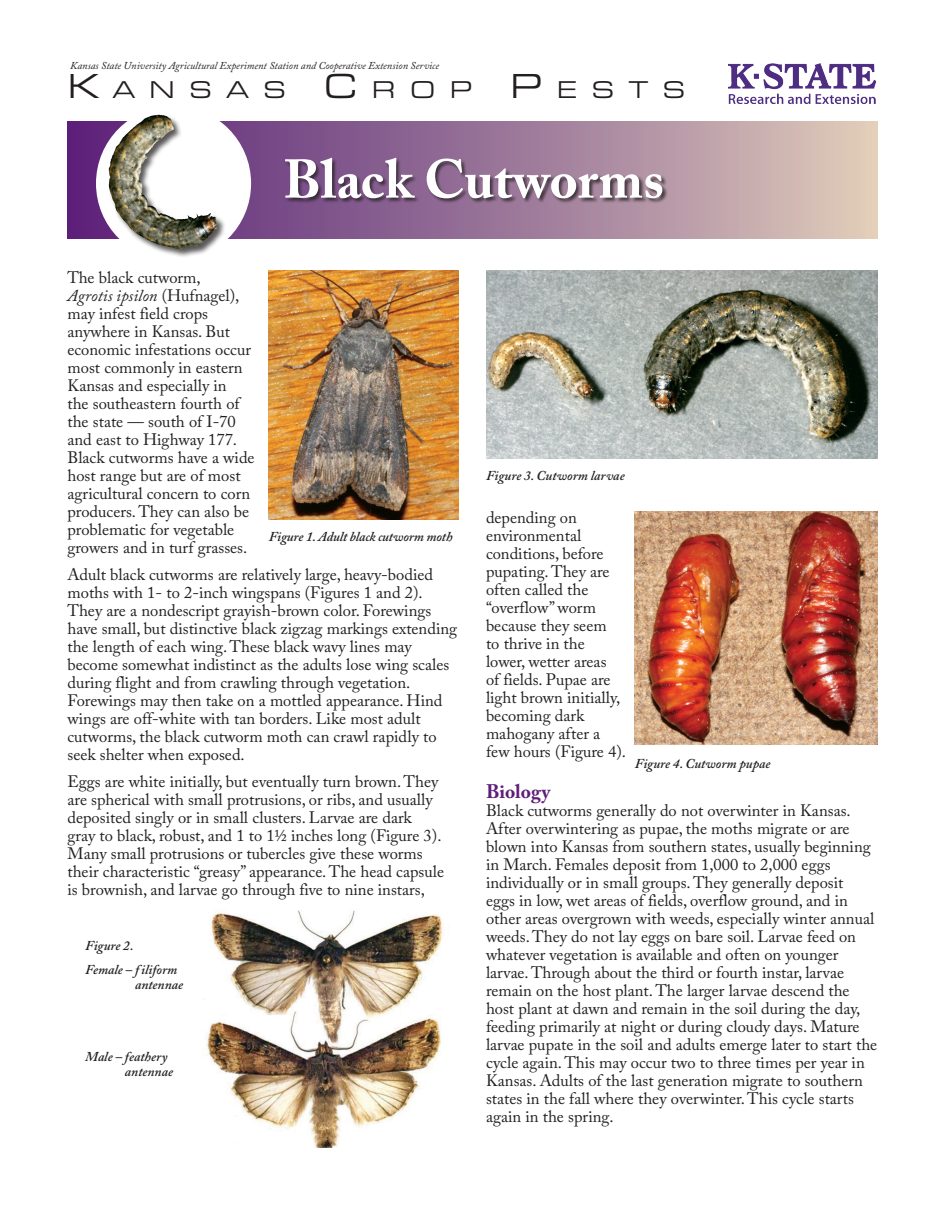
<style>
.page{position:relative;width:945px;height:1215px;background:#fff}
.page>*{position:absolute;margin:0;border:0;box-sizing:border-box;transform-origin:0 0}
.t1{font:700 54px "Adobe Caslon Pro";color:#fff}
.t2{font:25.2px "Eurostile Ext";letter-spacing:.57em;color:#231f20}
.Subheads{font:700 19.5px "Adobe Caslon Pro";color:#5d1e79}
.Body_Text{font:16.5px/18px "Adobe Caslon Pro";color:#231f20}
.Captions{font:italic 600 13.5px/15px "Adobe Caslon Pro";color:#231f20}
.Body_Text-2{font:italic 10.5px "Adobe Caslon Pro";color:#231f20}
.s1{font-size:36px}
.s2{font-style:italic}
</style>
<div class="page">
<svg style="left:68px;top:122px;width:810px;height:116px;background:#a6839e"></svg>
<div style="left:96px;top:106px;width:155px;height:155px;background:#fff;border-radius:50%"></div>
<div style="left:108px;top:114px;width:120px;height:144px;background:#231f20;opacity:.75"></div>
<img style="left:109px;top:115px;width:69px;height:134px">
<div style="left:285px;top:158px;width:383px;height:46px;background:#231f20;opacity:.75"></div>
<img style="left:728px;top:63px;width:148px;height:41px">
<img style="left:269px;top:270px;width:190px;height:250px">
<img style="left:635px;top:511px;width:243px;height:234px">
<img style="left:486px;top:270px;width:392px;height:189px">
<img style="left:206px;top:910px;width:237px;height:237px">
<p class="Body_Text-2" style="left:70px;top:59px;width:370px">Kansas State University Agricultural Experiment Station and Cooperative Extension Service</p>
<p class="t2" style="left:68px;top:72px;width:619px"><span class="s1">K</span>ANSAS <span class="s1">C</span>ROP <span class="s1">P</span> ESTS</p>
<p class="t1" style="left:284px;top:147px;width:382px">Black Cutworms</p>
<p class="Body_Text" style="left:68px;top:268px;width:189px">The black cutworm,<br><span class="s2">Agrotis ipsilon</span> (Hufnagel), may infest field crops anywhere in Kansas. But economic infestations occur most commonly in eastern<br>Kansas and especially in<br>the southeastern fourth of the state — south of I-70 and east to Highway 177.<br>Black cutworms have a wide host range but are of most agricultural concern to corn producers. They can also be problematic for vegetable growers and in turf grasses.</p>
<p class="Body_Text" style="left:68px;top:565px;width:391px">Adult black cutworms are relatively large, heavy-bodied moths with 1- to 2-inch wingspans (Figures 1 and 2).<br>They are a nondescript grayish-brown color. Forewings have small, but distinctive black zigzag markings extending the length of each wing. These black wavy lines may become somewhat indistinct as the adults lose wing scales during flight and from crawling through vegetation.<br>Forewings may then take on a mottled appearance. Hind wings are off-white with tan borders. Like most adult cutworms, the black cutworm moth can crawl rapidly to seek shelter when exposed.</p>
<p class="Body_Text" style="left:68px;top:772px;width:378px">Eggs are white initially, but eventually turn brown. They are spherical with small protrusions, or ribs, and usually deposited singly or in small clusters. Larvae are dark<br>gray to black, robust, and 1 to 1½ inches long (Figure 3).<br>Many small protrusions or tubercles give these worms their characteristic “greasy” appearance. The head capsule is brownish, and larvae go through five to nine instars,</p>
<p class="Captions" style="left:269px;top:529px;width:185px">Figure 1. Adult black cutworm moth</p>
<p class="Captions" style="left:85px;top:938px;width:50px">Figure 2.</p>
<p class="Captions" style="left:135px;top:962px;width:50px;text-indent:-50px">Female – f iliform antennae</p>
<p class="Captions" style="left:125px;top:1049px;width:50px;text-indent:-40px">Male – feathery antennae</p>
<p class="Captions" style="left:486px;top:468px;width:140px">Figure 3. Cutworm larvae</p>
<p class="Body_Text" style="left:486px;top:509px;width:142px">depending on environmental conditions, before pupating. They are often called the “overflow” worm because they seem<br>to thrive in the lower, wetter areas<br>of fields. Pupae are light brown initially, becoming dark mahogany after a few hours (Figure 4).</p>
<p class="Subheads" style="left:486px;top:780px;width:66px">Biology</p>
<p class="Body_Text" style="left:486px;top:801px;width:393px">Black cutworms generally do not overwinter in Kansas.<br>After overwintering as pupae, the moths migrate or are blown into Kansas from southern states, usually beginning in March. Females deposit from 1,000 to 2,000 eggs individually or in small groups. They generally deposit<br>eggs in low, wet areas of fields, overflow ground, and in other areas overgrown with weeds, especially winter annual weeds. They do not lay eggs on bare soil. Larvae feed on whatever vegetation is available and often on younger larvae. Through about the third or fourth instar, larvae remain on the host plant. The larger larvae descend the host plant at dawn and remain in the soil during the day, feeding primarily at night or during cloudy days. Mature larvae pupate in the soil and adults emerge later to start the cycle again. This may occur two to three times per year in Kansas. Adults of the last generation migrate to southern states in the fall where they overwinter. This cycle starts again in the spring.</p>
<p class="Captions" style="left:635px;top:756px;width:137px">Figure 4. Cutworm pupae</p>
</div>
